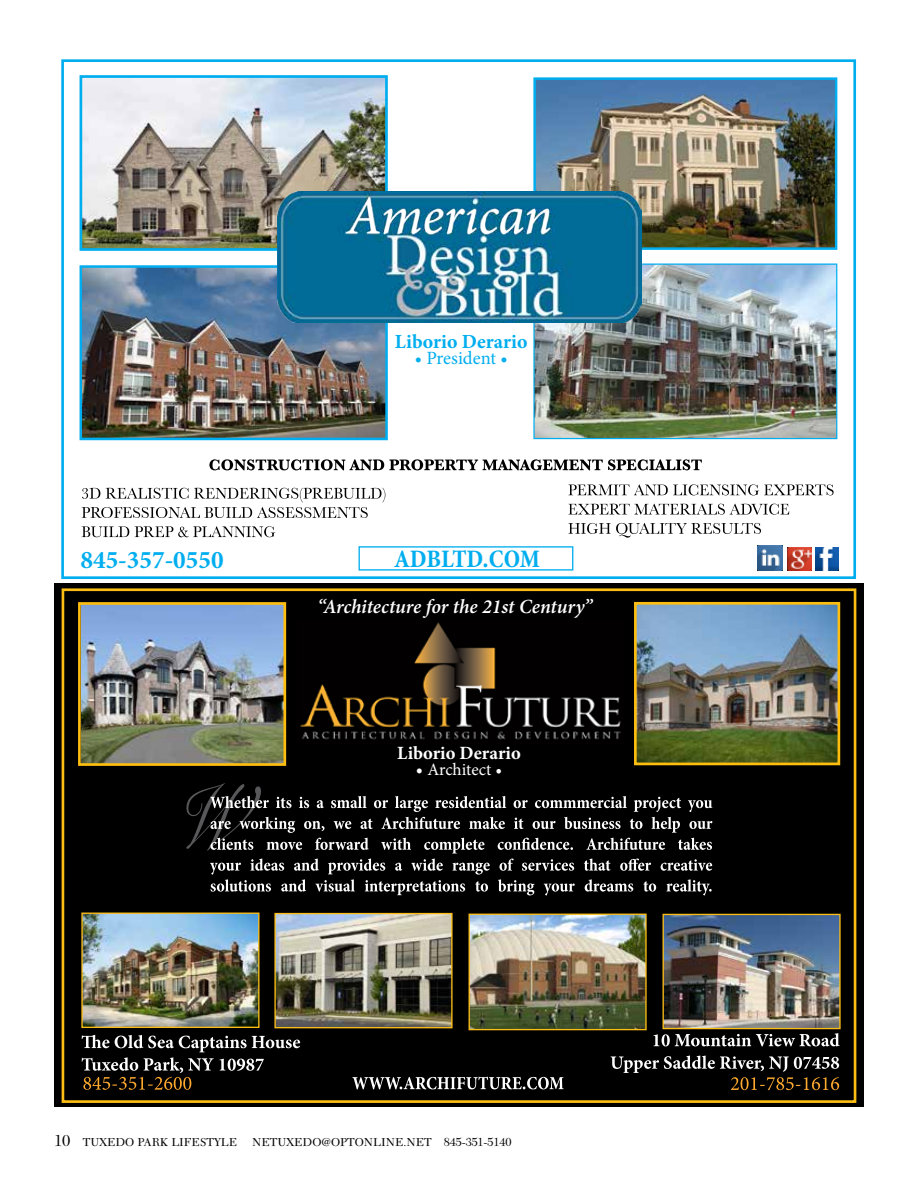
<style>
.page{position:relative;width:918px;height:1188px;background:#fff}
.page>*{position:absolute;margin:0;border:0;box-sizing:border-box;transform-origin:0 0}
.t1{font:700 25.35px "Minion Pro";color:#00aeef}
.t2{font:700 condensed 25.35px "Minion Pro";letter-spacing:-.005em;color:#00aeef}
.t3{font:italic 600 20.1px "Minion Pro";letter-spacing:-.005em;color:#fff}
.t4{font:700 20.1px "Minion Pro";color:#00aeef}
.t5{font:700 18.75px "Minion Pro";color:#fff}
.t6{font:18.75px "Minion Pro";color:#00aeef}
.t7{font:17.4px "Minion Pro";letter-spacing:-.005em;color:#fff}
.t8{font:12px "New Caledonia LT Std";color:#000}
.s1{font-size:18.75px}
.s2{font-size:16.5px}
.s3{font-size:12.15px}
</style>
<div class="page">
<div style="left:54px;top:583px;width:810px;height:524px;background:#000"></div>
<div style="left:62px;top:588px;width:794px;height:515px;border:3px solid #fcbd15"></div>
<img style="left:82px;top:606px;width:200px;height:156px">
<div style="left:78px;top:602px;width:208px;height:164px;border:3px solid #febe10"></div>
<img style="left:638px;top:606px;width:198px;height:155px">
<div style="left:634px;top:602px;width:206px;height:163px;border:3px solid #febe10"></div>
<svg style="left:352px;top:1077px;width:212px;height:12px"></svg>
<svg style="left:654px;top:1033px;width:186px;height:13px"></svg>
<svg style="left:82px;top:1035px;width:218px;height:55px"></svg>
<img style="left:815px;top:547px;width:24px;height:24px">
<img style="left:788px;top:547px;width:23px;height:24px">
<img style="left:758px;top:546px;width:25px;height:25px">
<img style="left:84px;top:79px;width:300px;height:168px">
<div style="left:80px;top:75px;width:308px;height:176px;border:3px solid #00aeef"></div>
<img style="left:537px;top:81px;width:296px;height:165px">
<div style="left:533px;top:77px;width:304px;height:173px;border:3px solid #00aeef"></div>
<img style="left:84px;top:269px;width:300px;height:167px">
<div style="left:80px;top:265px;width:308px;height:175px;border:3px solid #00aeef"></div>
<img style="left:535px;top:266px;width:300px;height:171px">
<div style="left:533px;top:264px;width:304px;height:175px;border:1px solid #00aeef"></div>
<img style="left:278px;top:192px;width:363px;height:131px">
<div style="left:359px;top:546px;width:214px;height:25px;border:1px solid #00aeef"></div>
<svg style="left:209px;top:459px;width:493px;height:11px"></svg>
<svg style="left:82px;top:526px;width:193px;height:11px"></svg>
<svg style="left:82px;top:488px;width:303px;height:30px"></svg>
<svg style="left:568px;top:523px;width:193px;height:15px"></svg>
<svg style="left:568px;top:504px;width:221px;height:11px"></svg>
<svg style="left:568px;top:484px;width:266px;height:11px"></svg>
<div style="left:61px;top:59px;width:795px;height:520px;border:3px solid #00aeef"></div>
<img style="left:83px;top:915px;width:175px;height:111px">
<div style="left:81px;top:913px;width:179px;height:115px;border:1px solid #fcbd15"></div>
<img style="left:665px;top:916px;width:174px;height:111px">
<div style="left:663px;top:914px;width:178px;height:115px;border:1px solid #fcbd15"></div>
<img style="left:276px;top:915px;width:175px;height:111px">
<div style="left:274px;top:913px;width:179px;height:115px;border:1px solid #fcbd15"></div>
<img style="left:471px;top:916px;width:174px;height:112px">
<div style="left:469px;top:914px;width:178px;height:116px;border:1px solid #fcbd15"></div>
<img style="left:300px;top:622px;width:321px;height:118px">
<svg style="left:611px;top:1056px;width:228px;height:34px"></svg>
<svg style="left:210px;top:796px;width:502px;height:99px"></svg>
<h1 class="t1" style="left:81px;top:542px;width:145px">845-357-0550</h1>
<h2 class="t4" style="left:395px;top:327px;width:134px">Liborio Derario</h2>
<h3 class="t6" style="left:415px;top:345px;width:94px">• President •</h3>
<h1 class="t2" style="left:394px;top:541px;width:147px">ADBLTD.COM</h1>
<h2 class="t3" style="left:317px;top:592px;width:277px">“Architecture for the 21st Century”</h2>
<h3 class="t5" style="left:397px;top:740px;width:125px">Liborio Derario</h3>
<h3 class="t7" style="left:416px;top:758px;width:88px"><span class="s1">•</span> Architect •</h3>
<p class="t8" style="left:54px;top:1135px;width:185px"><span class="s2">10</span> TUXEDO PARK LIFESTYLE</p>
<p class="t8" style="left:252px;top:1135px;width:261px">NETUXEDO@OPTONLINE.NET <span class="s3">845-351-5140</span></p>
</div>
